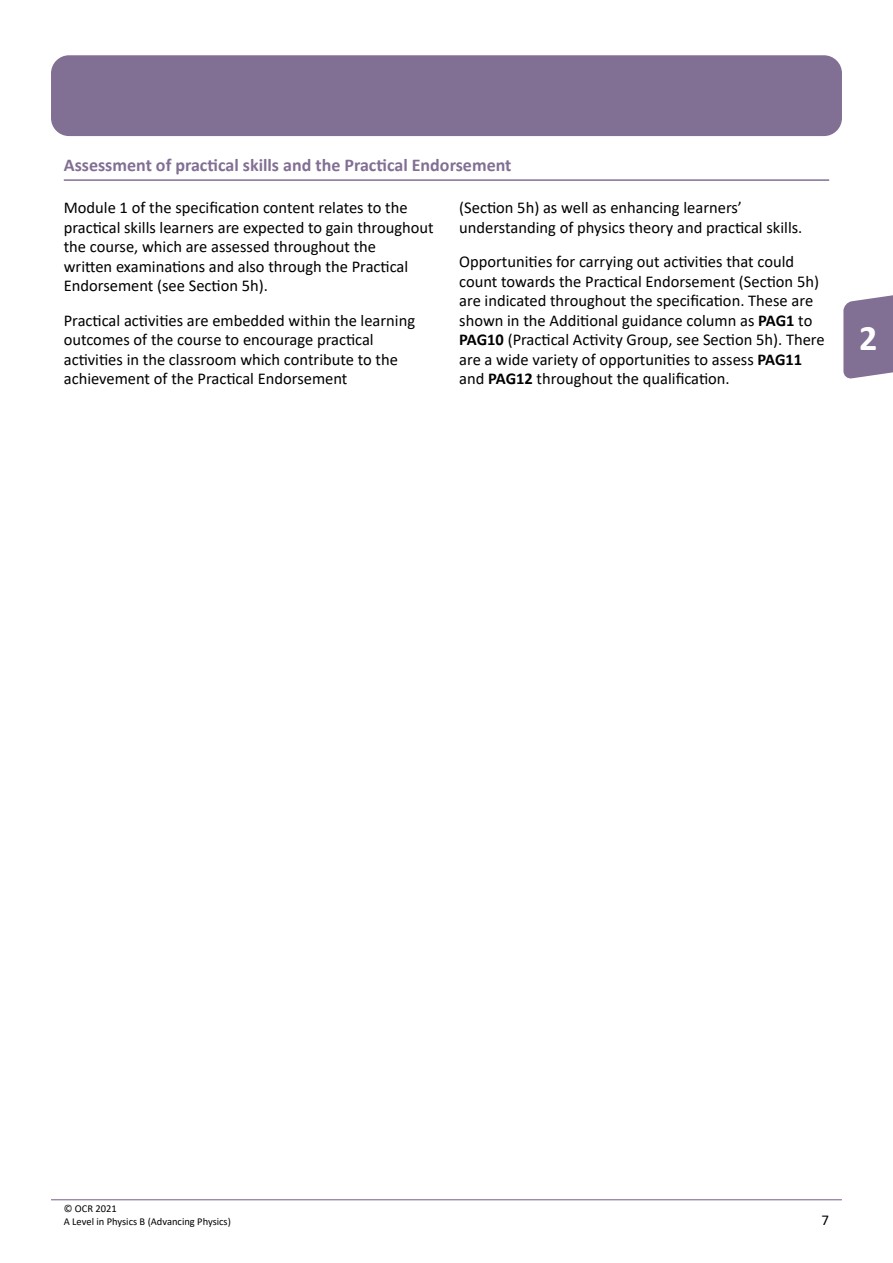
<style>
.page{position:relative;width:893px;height:1263px;background:#fff}
.page>*{position:absolute;margin:0;border:0;box-sizing:border-box;transform-origin:0 0}
.t1{font:700 36px "Calibri";color:#fff}
.Heading3{font:700 18px "Calibri";color:#826f94}
.BodyText{font:16.5px/19.5px "Calibri";color:#000}
.t2{font:15px "Calibri";color:#000}
.t3{font:10.5px/12.8px "Calibri";color:#000}
.s1{font-weight:700}
</style>
<div class="page">
<hr style="left:51px;top:1199px;width:791px;height:1px;background:#826f94">
<div style="left:51px;top:55px;width:791px;height:81px;background:#826f94;border-radius:18px"></div>
<svg style="left:843px;top:295px;width:50px;height:84px;background:#8e7d9e"></svg>
<hr style="left:64px;top:179px;width:765px;height:2px;background:#826f94">
<hr style="left:838px;top:152px;width:2px;height:34px;background:#000">
<h2 class="Heading3" style="left:64px;top:152px;width:449px">Assessment of practical skills and the Practical Endorsement</h2>
<p class="BodyText" style="left:64px;top:197px;width:371px">Module 1 of the specification content relates to the practical skills learners are expected to gain throughout the course, which are assessed throughout the<br>written examinations and also through the Practical Endorsement (see Section 5h).</p>
<p class="BodyText" style="left:64px;top:310px;width:353px">Practical activities are embedded within the learning outcomes of the course to encourage practical activities in the classroom which contribute to the achievement of the Practical Endorsement</p>
<p class="BodyText" style="left:459px;top:197px;width:345px">(Section 5h) as well as enhancing learners’ understanding of physics theory and practical skills.</p>
<p class="BodyText" style="left:459px;top:251px;width:367px">Opportunities for carrying out activities that could count towards the Practical Endorsement (Section 5h) are indicated throughout the specification. These are shown in the Additional guidance column as <span class="s1">PAG1</span> to <span class="s1">PAG10</span> (Practical Activity Group, see Section 5h). There are a wide variety of opportunities to assess <span class="s1">PAG11 </span>and <span class="s1">PAG12</span> throughout the qualification.</p>
<h1 class="t1" style="left:859px;top:312px;width:20px">2</h1>
<p class="t3" style="left:64px;top:1202px;width:169px">© OCR 2021<br>A Level in Physics B (Advancing Physics)</p>
<p class="t2" style="left:822px;top:1209px;width:9px">7</p>
</div>
